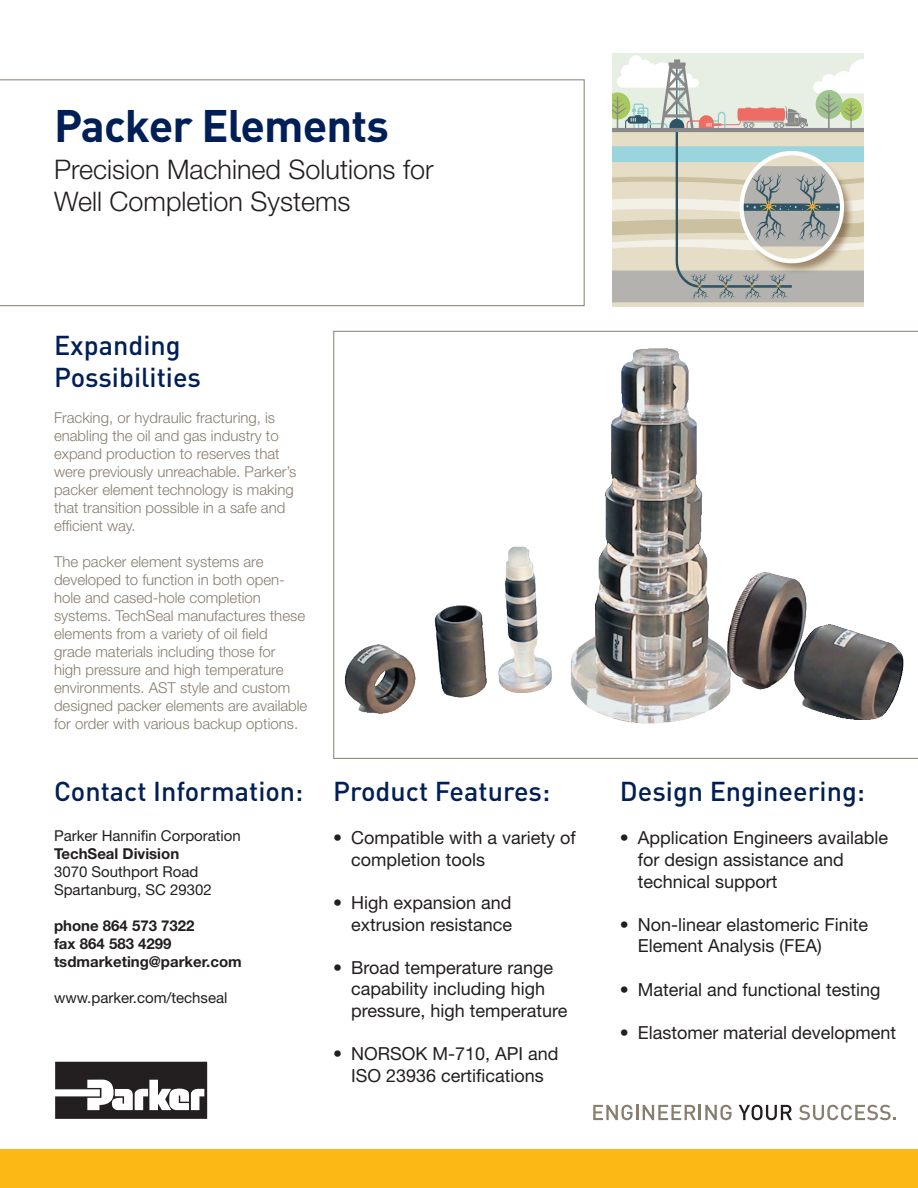
<style>
.page{position:relative;width:918px;height:1188px;background:#fff}
.page>*{position:absolute;margin:0;border:0;box-sizing:border-box;transform-origin:0 0}
.t1{font:700 45px "DINOT";letter-spacing:-.02em;color:#001f56}
.t2{font:500 27px/32.4px "DINOT";color:#001f56}
.t3{font:300 27px/32.4px "Helvetica Neue LT Std";color:#231f20}
.t4{font:18px/21.6px "Helvetica Neue LT Std";color:#231f20}
.t5{font:300 15px/18px "Helvetica Neue LT Std";color:#887d6e}
.t6{font:15px "Helvetica Neue LT Std";color:#231f20}
.t7{font:700 15px "Helvetica Neue LT Std";color:#231f20}
</style>
<div class="page">
<svg style="left:55px;top:1062px;width:152px;height:57px"></svg>
<div style="left:0;top:1150px;width:918px;height:38px;background:#fcb814"></div>
<svg style="left:593px;top:1105px;width:139px;height:15px"></svg>
<svg style="left:739px;top:1105px;width:53px;height:15px"></svg>
<svg style="left:799px;top:1105px;width:97px;height:15px"></svg>
<svg style="left:0;top:79px;width:585px;height:227px"></svg>
<img style="left:613px;top:54px;width:251px;height:252px">
<svg style="left:333px;top:331px;width:585px;height:428px"></svg>
<p class="t1" style="left:54px;top:95px;width:336px">Packer Elements</p>
<p class="t3" style="left:54px;top:153px;width:381px">Precision Machined Solutions for<br>Well Completion Systems</p>
<p class="t2" style="left:54px;top:327px;width:149px">Expanding<br>Possibilities</p>
<p class="t5" style="left:54px;top:408px;width:244px">Fracking, or hydraulic fracturing, is enabling the oil and gas industry to expand production to reserves that were previously unreachable. Parker’s packer element technology is making that transition possible in a safe and efficient way.</p>
<p class="t5" style="left:54px;top:552px;width:255px">The packer element systems are developed to function in both open&shy;hole and cased-hole completion systems. TechSeal manufactures these elements from a variety of oil field grade materials including those for<br>high pressure and high temperature environments. AST style and custom designed packer elements are available for order with various backup options.</p>
<p class="t2" style="left:54px;top:774px;width:251px">Contact Information:</p>
<p class="t6" style="left:54px;top:827px;width:188px">Parker Hannifin Corporation</p>
<p class="t7" style="left:54px;top:844px;width:127px">TechSeal Division</p>
<p class="t6" style="left:54px;top:863px;width:146px">3070 Southport Road</p>
<p class="t6" style="left:54px;top:881px;width:159px">Spartanburg, SC 29302</p>
<p class="t7" style="left:54px;top:916px;width:142px">phone 864 573 7322</p>
<p class="t7" style="left:54px;top:934px;width:119px">fax 864 583 4299</p>
<p class="t7" style="left:54px;top:952px;width:189px">tsdmarketing@parker.com</p>
<p class="t6" style="left:54px;top:989px;width:175px">www.parker.com/techseal</p>
<p class="t2" style="left:333px;top:774px;width:219px">Product Features:</p>
<p class="t4" style="left:351px;top:827px;width:226px;text-indent:-18px">• Compatible with a variety of completion tools</p>
<p class="t4" style="left:333px;top:892px;width:181px;text-align:right">• High expansion and extrusion resistance</p>
<p class="t4" style="left:351px;top:956px;width:218px;text-indent:-18px">• Broad temperature range capability including high pressure, high temperature</p>
<p class="t4" style="left:333px;top:1043px;width:227px;text-align:center">• NORSOK M-710, API and<br>ISO 23936 certifications</p>
<p class="t2" style="left:620px;top:774px;width:247px">Design Engineering:</p>
<p class="t4" style="left:638px;top:827px;width:252px;text-indent:-18px">• Application Engineers available for design assistance and technical support</p>
<p class="t4" style="left:638px;top:913px;width:232px;text-indent:-18px">• Non-linear elastomeric Finite<br>Element Analysis (FEA)</p>
<p class="t4" style="left:620px;top:978px;width:262px">• Material and functional testing</p>
<p class="t4" style="left:620px;top:1021px;width:278px">• Elastomer material development</p>
</div>
